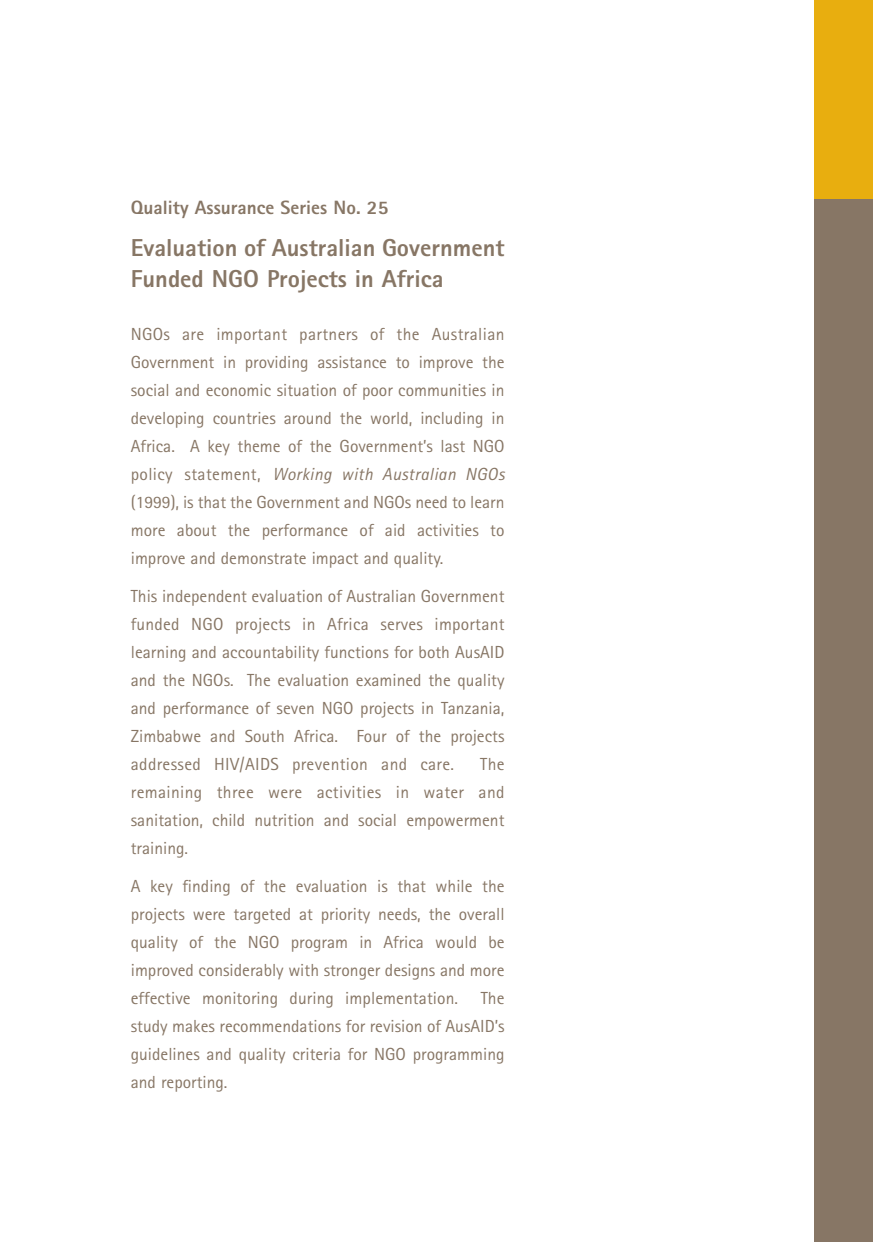
<style>
.page{position:relative;width:873px;height:1242px;background:#fff}
.page>*{position:absolute;margin:0;border:0;box-sizing:border-box;transform-origin:0 0}
.t1{font:800 24.5px/31.5px "Rotis Sans Serif";color:#877665}
.t2{font:800 19.25px "Rotis Sans Serif";color:#877665}
.t3{font:17.5px/28px "Rotis Sans Serif";color:#877665;text-align:justify}
.s1{font-style:italic}
</style>
<div class="page">
<svg style="left:814px;top:0;width:58px;height:1241px;background:#967e57"></svg>
<p class="t2" style="left:131px;top:200px;width:259px">Quality Assurance Series No. 25</p>
<h1 class="t1" style="left:131px;top:234px;width:375px">Evaluation of Australian Government<br>Funded NGO Projects in Africa</h1>
<p class="t3" style="left:131px;top:321px;width:375px">NGOs are important partners of the Australian Government in providing assistance to improve the social and economic situation of poor communities in developing countries around the world, including in Africa. A key theme of the Government’s last NGO policy statement, <span class="s1">Working with Australian NGOs </span>(1999), is that the Government and NGOs need to learn more about the performance of aid activities to improve and demonstrate impact and quality.</p>
<p class="t3" style="left:131px;top:583px;width:375px">This independent evaluation of Australian Government funded NGO projects in Africa serves important learning and accountability functions for both AusAID and the NGOs. The evaluation examined the quality and performance of seven NGO projects in Tanzania, Zimbabwe and South Africa. Four of the projects addressed HIV/AIDS prevention and care.</p>
<p class="t3" style="left:131px;top:751px;width:375px;text-indent:349px">The remaining three were activities in water and sanitation, child nutrition and social empowerment training.</p>
<p class="t3" style="left:131px;top:873px;width:375px">A key finding of the evaluation is that while the projects were targeted at priority needs, the overall quality of the NGO program in Africa would be improved considerably with stronger designs and more effective monitoring during implementation.</p>
<p class="t3" style="left:131px;top:985px;width:375px;text-indent:350px">The study makes recommendations for revision of AusAID’s guidelines and quality criteria for NGO programming and reporting.</p>
</div>
